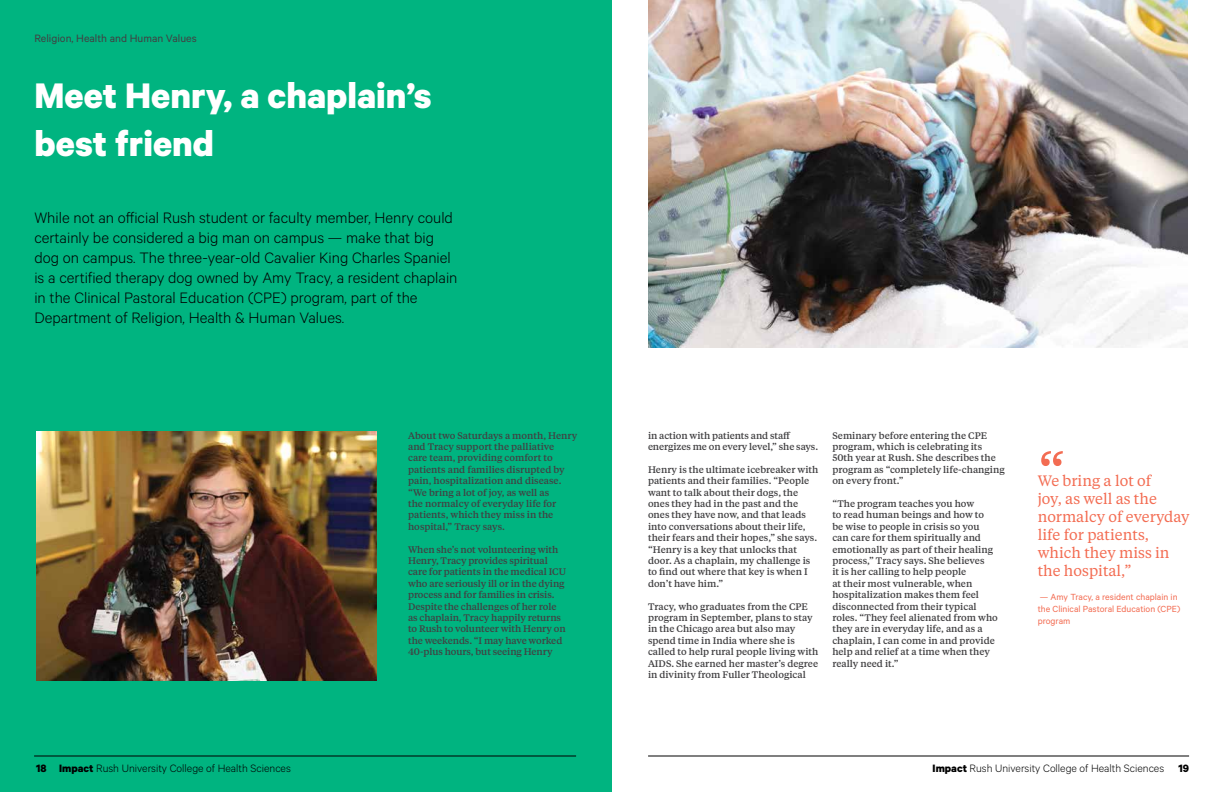
<style>
.page{position:relative;width:1224px;height:792px;background:#fff}
.page>*{position:absolute;margin:0;border:0;box-sizing:border-box;transform-origin:0 0}
.t1{font:60px "Tiempos Text";color:#f36c52}
.t2{font:700 40px/48px "Calibre";color:#fff}
.t3{font:300 17px/20px "Calibre";color:#000}
.t4{font:15px/18px "Tiempos Text";color:#f36c52}
.t5{font:300 12px "Calibre";color:#000}
.t6{font:12px "Calibre";color:#414042}
.t7{font:10px/12px "Calibre";color:#f36c52}
.t8{font:500 9.5px/11.4px "Tiempos Text";color:#414042}
.s1{font-weight:700}
</style>
<div class="page">
<hr style="left:648px;top:756px;width:541px;height:1px;background:#000">
<div style="left:0;top:0;width:612px;height:792px;background:#00b480"></div>
<hr style="left:34px;top:756px;width:542px;height:1px;background:#000">
<img style="left:36px;top:431px;width:341px;height:249px">
<img style="left:648px;top:0;width:540px;height:347px">
<p class="t6" style="left:34px;top:31px;width:164px">Religion, Health and Human Values</p>
<h2 class="t2" style="left:34px;top:70px;width:399px">Meet Henry, a chaplain’s best friend</h2>
<p class="t3" style="left:34px;top:207px;width:425px">While not an official Rush student or faculty member, Henry could certainly be considered a big man on campus — make that big dog on campus. The three-year-old Cavalier King Charles Spaniel is a certified therapy dog owned by Amy Tracy, a resident chaplain in the Clinical Pastoral Education (CPE) program, part of the Department of Religion, Health &amp; Human Values.</p>
<p class="t8" style="left:408px;top:429px;width:171px">About two Saturdays a month, Henry and Tracy support the palliative<br>care team, providing comfort to patients and families disrupted by pain, hospitalization and disease. “We bring a lot of joy, as well as<br>the normalcy of everyday life for patients, which they miss in the hospital,” Tracy says.</p>
<p class="t8" style="left:408px;top:543px;width:159px">When she’s not volunteering with Henry, Tracy provides spiritual care for patients in the medical ICU who are seriously ill or in the dying process and for families in crisis.<br>Despite the challenges of her role as chaplain, Tracy happily returns to Rush to volunteer with Henry on the weekends. “I may have worked 40-plus hours, but seeing Henry</p>
<p class="t8" style="left:648px;top:429px;width:172px">in action with patients and staff energizes me on every level,” she says.</p>
<p class="t8" style="left:648px;top:463px;width:172px">Henry is the ultimate icebreaker with patients and their families. “People want to talk about their dogs, the ones they had in the past and the ones they have now, and that leads into conversations about their life, their fears and their hopes,” she says. “Henry is a key that unlocks that door. As a chaplain, my challenge is to find out where that key is when I don’t have him.”</p>
<p class="t8" style="left:648px;top:600px;width:172px">Tracy, who graduates from the CPE program in September, plans to stay in the Chicago area but also may spend time in India where she is called to help rural people living with AIDS. She earned her master’s degree in divinity from Fuller Theological</p>
<p class="t8" style="left:832px;top:429px;width:174px">Seminary before entering the CPE program, which is celebrating its<br>50th year at Rush. She describes the program as “completely life-changing on every front.”</p>
<p class="t8" style="left:832px;top:497px;width:167px">“The program teaches you how<br>to read human beings and how to<br>be wise to people in crisis so you can care for them spiritually and emotionally as part of their healing process,” Tracy says. She believes<br>it is her calling to help people<br>at their most vulnerable, when hospitalization makes them feel disconnected from their typical roles. “They feel alienated from who they are in everyday life, and as a chaplain, I can come in and provide help and relief at a time when they really need it.”</p>
<h1 class="t1" style="left:1038px;top:435px;width:29px">“</h1>
<h3 class="t4" style="left:1038px;top:471px;width:153px">We bring a lot of<br>joy, as well as the normalcy of everyday life for patients, which they miss in the hospital,”</h3>
<p class="t7" style="left:1038px;top:591px;width:144px">— Amy Tracy, a resident chaplain in the Clinical Pastoral Education (CPE) program</p>
<p class="t5" style="left:36px;top:761px;width:256px"><span class="s1">18 Impact</span> Rush University College of Health Sciences</p>
<p class="t5" style="left:933px;top:761px;width:258px"><span class="s1">Impact</span> Rush University College of Health Sciences <span class="s1">19</span></p>
</div>
